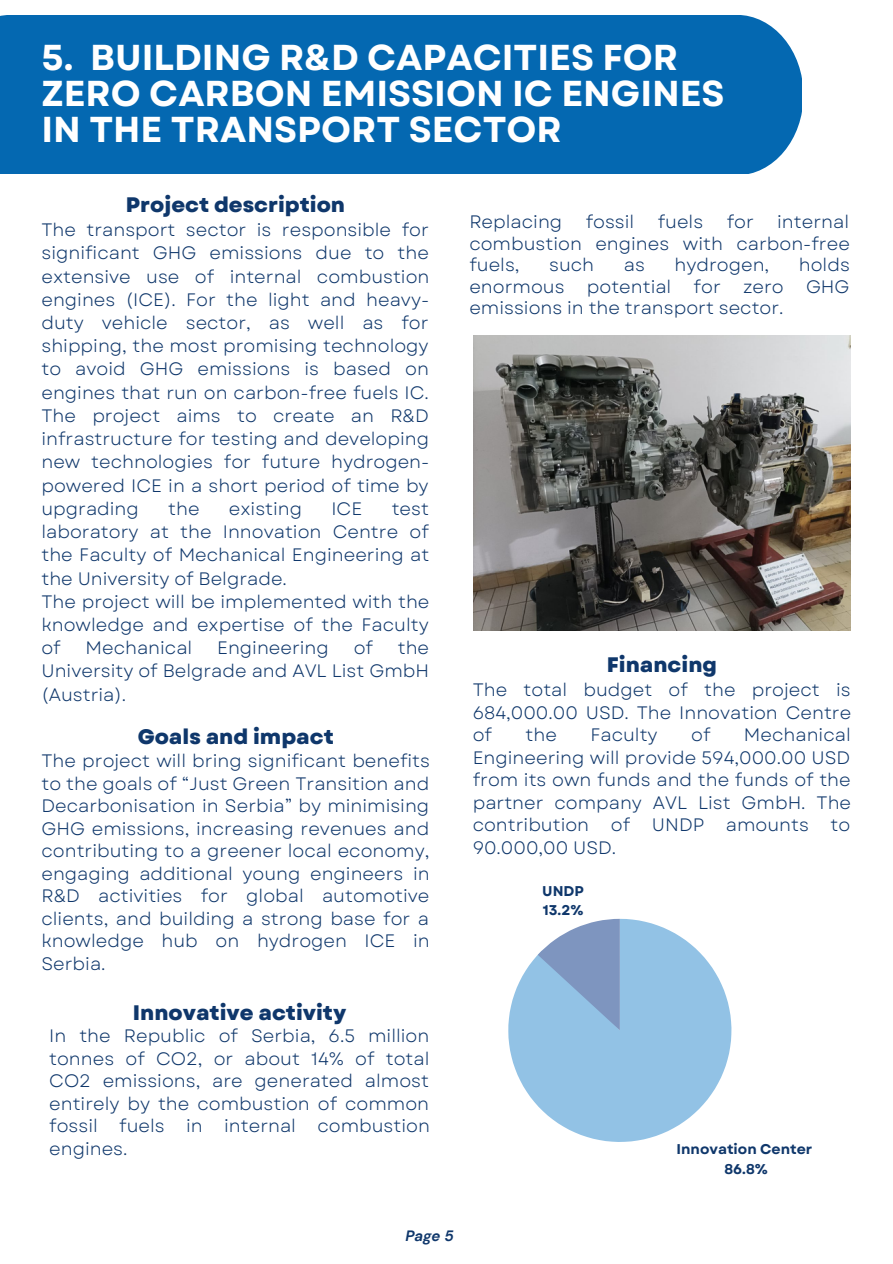
<style>
.page{position:relative;width:893px;height:1264px;background:#fff}
.page>*{position:absolute;margin:0;border:0;box-sizing:border-box;transform-origin:0 0}
.t1{font:700 36px/36px "Garet";color:#fff}
.t2{font:800 21px "Garet";color:#0f376b}
.t3{font:18px/22.5px "Garet";color:#0f376b;text-align:justify}
.t4{font:italic 700 15px "DM Sans";color:#0f376b}
.t5{font:700 14.1px/19.5px "Garet";color:#0f376b;text-align:center}
</style>
<div class="page">
<div style="left:0;top:15px;width:802px;height:159px;background:#0468b1"></div>
<svg style="left:508px;top:918px;width:223px;height:223px;fill:#92c2e5"></svg>
<svg style="left:537px;top:918px;width:82px;height:36px"></svg>
<img style="left:474px;top:335px;width:376px;height:296px">
<h1 class="t1" style="left:41px;top:40px;width:684px">5. BUILDING R&amp;D CAPACITIES FOR<br>ZERO CARBON EMISSION IC ENGINES<br>IN THE TRANSPORT SECTOR</h1>
<p class="t2" style="left:126px;top:189px;width:221px">Project description</p>
<p class="t3" style="left:41px;top:218px;width:389px;line-height:23.2px">The transport sector is responsible for significant GHG emissions due to the extensive use of internal combustion engines (ICE). For the light and heavy&shy;duty vehicle sector, as well as for shipping, the most promising technology to avoid GHG emissions is based on engines that run on carbon-free fuels IC.<br>The project aims to create an R&amp;D infrastructure for testing and developing new technologies for future hydrogen&shy;powered ICE in a short period of time by upgrading</p>
<p class="t3" style="left:168px;top:497px;width:33px">the</p>
<p class="t3" style="left:229px;top:497px;width:75px">existing</p>
<p class="t3" style="left:331px;top:497px;width:32px">ICE</p>
<p class="t3" style="left:41px;top:497px;width:389px;line-height:23.2px;text-align:left;text-indent:350px">test laboratory at the Innovation Centre of the Faculty of Mechanical Engineering at the University of Belgrade.<br>The project will be implemented with the knowledge and expertise of the Faculty of</p>
<p class="t3" style="left:86px;top:636px;width:108px">Mechanical</p>
<p class="t3" style="left:217px;top:636px;width:113px">Engineering</p>
<p class="t3" style="left:353px;top:636px;width:21px">of</p>
<p class="t3" style="left:41px;top:636px;width:389px;line-height:23.2px;text-indent:356px">the University of Belgrade and AVL List GmbH (Austria).</p>
<p class="t2" style="left:138px;top:721px;width:197px">Goals and impact</p>
<p class="t3" style="left:41px;top:749px;width:390px">The project will bring significant benefits to the goals of “Just Green Transition and Decarbonisation in Serbia” by minimising GHG emissions, increasing revenues and contributing to a greener local economy, engaging additional young engineers in R&amp;D activities for global automotive clients, and building a strong base for a knowledge hub on hydrogen ICE in Serbia.</p>
<p class="t2" style="left:133px;top:997px;width:215px">Innovative activity</p>
<p class="t3" style="left:49px;top:1024px;width:382px">In the Republic of Serbia, 6.5 million tonnes of CO2, or about 14% of total CO2 emissions, are generated almost entirely by the combustion of common fossil fuels in internal combustion engines.</p>
<p class="t3" style="left:469px;top:211px;width:94px">Replacing</p>
<p class="t3" style="left:585px;top:211px;width:50px">fossil</p>
<p class="t3" style="left:657px;top:211px;width:47px">fuels</p>
<p class="t3" style="left:726px;top:211px;width:29px">for</p>
<p class="t3" style="left:469px;top:211px;width:382px;line-height:21.3px;text-indent:308px">internal combustion engines with carbon-free fuels,</p>
<p class="t3" style="left:469px;top:254px;width:382px;line-height:21.3px;text-indent:329px">holds enormous potential for zero GHG emissions in the transport sector.</p>
<p class="t3" style="left:549px;top:254px;width:47px">such</p>
<p class="t3" style="left:623px;top:254px;width:23px">as</p>
<p class="t3" style="left:674px;top:254px;width:96px">hydrogen,</p>
<p class="t2" style="left:607px;top:650px;width:112px">Financing</p>
<p class="t3" style="left:472px;top:678px;width:380px">The total budget of the project is 684,000.00 USD. The Innovation Centre of</p>
<p class="t3" style="left:525px;top:723px;width:33px">the</p>
<p class="t3" style="left:590px;top:723px;width:69px">Faculty</p>
<p class="t3" style="left:691px;top:723px;width:21px">of</p>
<p class="t3" style="left:472px;top:723px;width:380px;text-indent:271px">Mechanical Engineering will provide 594,000.00 USD from its own funds and the funds of the partner company AVL List GmbH. The contribution of UNDP amounts to 90.000,00 USD.</p>
<p class="t5" style="left:542px;top:881px;width:43px;text-align:left">UNDP<br>13.2%</p>
<p class="t5" style="left:676px;top:1139px;width:137px">Innovation Center<br>86.8%</p>
<p class="t4" style="left:405px;top:1225px;width:50px">Page 5</p>
</div>
